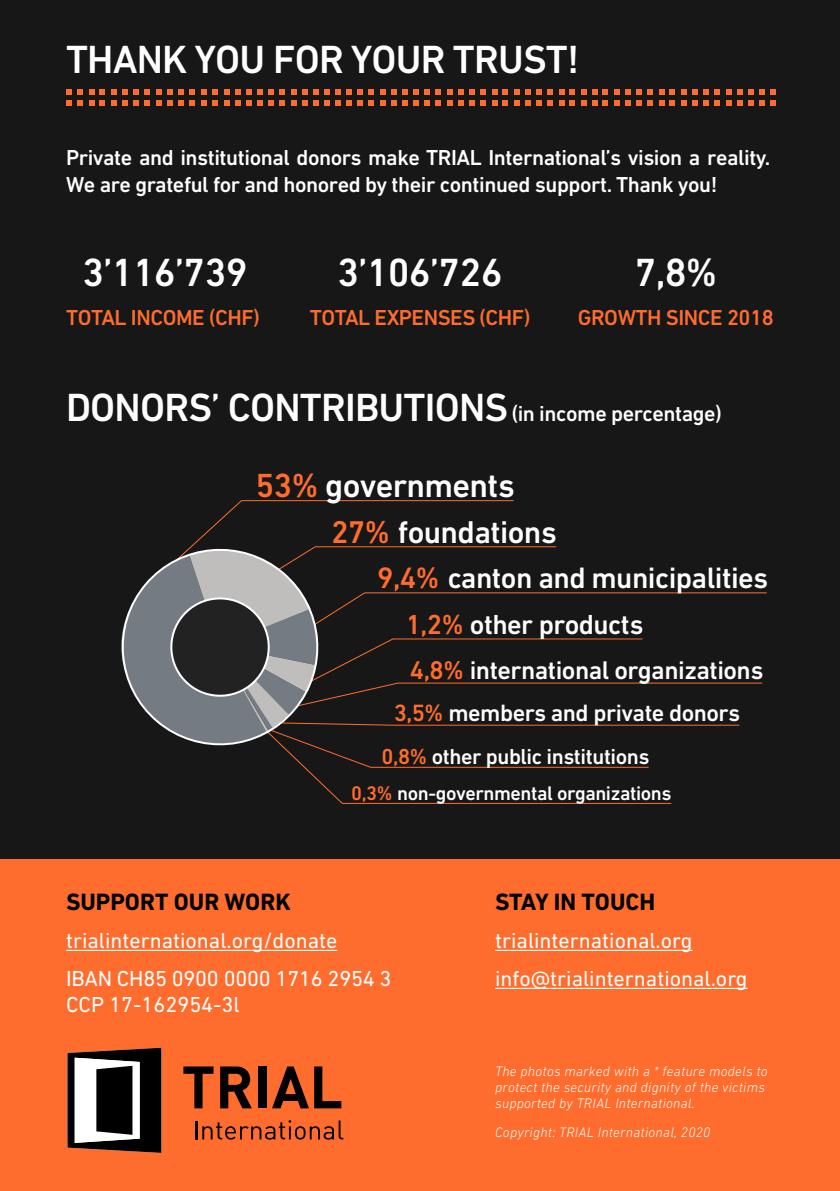
<style>
.page{position:relative;width:840px;height:1191px;background:#fff}
.page>*{position:absolute;margin:0;border:0;box-sizing:border-box;transform-origin:0 0}
.t1{font:500 40px "DIN Next CYR";letter-spacing:-.02em;color:#fff}
.t2{font:500 34px "DIN Next CYR";letter-spacing:-.02em;color:#fff}
.t3{font:500 32px "DIN Next CYR";letter-spacing:-.02em;color:#fff}
.t4{font:500 30px "DIN Next CYR";letter-spacing:-.02em;color:#fff}
.t5{font:500 28px "DIN Next CYR";letter-spacing:-.02em;color:#fff}
.t6{font:500 26px "DIN Next CYR";letter-spacing:-.02em;color:#fff}
.t7{font:500 24px "DIN Next CYR";letter-spacing:-.02em;color:#fff}
.t8{font:700 24px "DIN Next CYR";color:#000}
.t9{font:500 22px/27px "DIN Next CYR";letter-spacing:-.02em;color:#fff}
.t10{font:22px/38px "DIN Next CYR";color:#fff}
.t11{font:500 22px "DIN Next CYR";letter-spacing:-.02em;color:#ff6d2e}
.t12{font:500 20px "DIN Next CYR";letter-spacing:-.02em;color:#fff}
.t13{font:italic 300 14px/16px "DIN Next CYR";letter-spacing:.02em;color:#fff}
.s1{font-size:22px}
.s2{color:#ff6d2e}
</style>
<div class="page">
<div style="left:0;top:0;width:839px;height:880px;background:#171717"></div>
<div style="left:0;top:859px;width:839px;height:332px;background:#ff6d2e"></div>
<svg style="left:66px;top:89px;width:17px;height:5px"></svg>
<svg style="left:201px;top:89px;width:17px;height:5px"></svg>
<svg style="left:346px;top:89px;width:5px;height:5px"></svg>
<svg style="left:480px;top:89px;width:5px;height:5px"></svg>
<svg style="left:413px;top:89px;width:5px;height:5px"></svg>
<svg style="left:547px;top:89px;width:5px;height:5px"></svg>
<svg style="left:89px;top:89px;width:5px;height:5px"></svg>
<svg style="left:224px;top:89px;width:5px;height:5px"></svg>
<svg style="left:156px;top:89px;width:5px;height:5px"></svg>
<svg style="left:291px;top:89px;width:5px;height:5px"></svg>
<svg style="left:100px;top:89px;width:5px;height:5px"></svg>
<svg style="left:235px;top:89px;width:5px;height:5px"></svg>
<svg style="left:659px;top:89px;width:15px;height:5px"></svg>
<svg style="left:726px;top:89px;width:27px;height:5px"></svg>
<svg style="left:167px;top:89px;width:5px;height:5px"></svg>
<svg style="left:302px;top:89px;width:5px;height:5px"></svg>
<svg style="left:559px;top:89px;width:15px;height:5px"></svg>
<svg style="left:357px;top:89px;width:28px;height:5px"></svg>
<svg style="left:492px;top:89px;width:27px;height:5px"></svg>
<svg style="left:681px;top:89px;width:5px;height:5px"></svg>
<svg style="left:759px;top:89px;width:5px;height:5px"></svg>
<svg style="left:424px;top:89px;width:28px;height:5px"></svg>
<svg style="left:614px;top:89px;width:5px;height:5px"></svg>
<svg style="left:581px;top:89px;width:5px;height:5px"></svg>
<svg style="left:111px;top:89px;width:39px;height:5px"></svg>
<svg style="left:246px;top:89px;width:39px;height:5px"></svg>
<svg style="left:391px;top:89px;width:16px;height:5px"></svg>
<svg style="left:525px;top:89px;width:16px;height:5px"></svg>
<svg style="left:692px;top:89px;width:27px;height:5px"></svg>
<svg style="left:770px;top:89px;width:5px;height:5px"></svg>
<svg style="left:178px;top:89px;width:17px;height:5px"></svg>
<svg style="left:313px;top:89px;width:27px;height:5px"></svg>
<svg style="left:458px;top:89px;width:16px;height:5px"></svg>
<svg style="left:625px;top:89px;width:27px;height:5px"></svg>
<svg style="left:592px;top:89px;width:15px;height:5px"></svg>
<svg style="left:66px;top:100px;width:17px;height:5px"></svg>
<svg style="left:201px;top:100px;width:17px;height:5px"></svg>
<svg style="left:346px;top:100px;width:5px;height:5px"></svg>
<svg style="left:480px;top:100px;width:5px;height:5px"></svg>
<svg style="left:413px;top:100px;width:5px;height:5px"></svg>
<svg style="left:547px;top:100px;width:5px;height:5px"></svg>
<svg style="left:89px;top:100px;width:5px;height:5px"></svg>
<svg style="left:224px;top:100px;width:5px;height:5px"></svg>
<svg style="left:156px;top:100px;width:5px;height:5px"></svg>
<svg style="left:291px;top:100px;width:5px;height:5px"></svg>
<svg style="left:100px;top:100px;width:5px;height:5px"></svg>
<svg style="left:235px;top:100px;width:5px;height:5px"></svg>
<svg style="left:659px;top:100px;width:15px;height:5px"></svg>
<svg style="left:726px;top:100px;width:27px;height:5px"></svg>
<svg style="left:167px;top:100px;width:5px;height:5px"></svg>
<svg style="left:302px;top:100px;width:5px;height:5px"></svg>
<svg style="left:559px;top:100px;width:15px;height:5px"></svg>
<svg style="left:357px;top:100px;width:28px;height:5px"></svg>
<svg style="left:492px;top:100px;width:27px;height:5px"></svg>
<svg style="left:681px;top:100px;width:5px;height:5px"></svg>
<svg style="left:759px;top:100px;width:5px;height:5px"></svg>
<svg style="left:424px;top:100px;width:28px;height:5px"></svg>
<svg style="left:614px;top:100px;width:5px;height:5px"></svg>
<svg style="left:581px;top:100px;width:5px;height:5px"></svg>
<svg style="left:111px;top:100px;width:39px;height:5px"></svg>
<svg style="left:246px;top:100px;width:39px;height:5px"></svg>
<svg style="left:391px;top:100px;width:16px;height:5px"></svg>
<svg style="left:525px;top:100px;width:16px;height:5px"></svg>
<svg style="left:692px;top:100px;width:27px;height:5px"></svg>
<svg style="left:770px;top:100px;width:5px;height:5px"></svg>
<svg style="left:178px;top:100px;width:17px;height:5px"></svg>
<svg style="left:313px;top:100px;width:27px;height:5px"></svg>
<svg style="left:458px;top:100px;width:16px;height:5px"></svg>
<svg style="left:625px;top:100px;width:27px;height:5px"></svg>
<svg style="left:592px;top:100px;width:15px;height:5px"></svg>
<hr style="left:495px;top:949px;width:197px;height:2px;background:#fff">
<hr style="left:495px;top:987px;width:252px;height:2px;background:#fff">
<svg style="left:67px;top:1047px;width:94px;height:105px;background:#5c5451"></svg>
<svg style="left:183px;top:1066px;width:30px;height:42px"></svg>
<svg style="left:220px;top:1066px;width:32px;height:42px"></svg>
<div style="left:258px;top:1066px;width:9px;height:42px;background:#000"></div>
<svg style="left:272px;top:1066px;width:69px;height:42px"></svg>
<svg style="left:195px;top:1120px;width:148px;height:19px"></svg>
<hr style="left:241px;top:500px;width:272px;height:1px;background:#ff6d2e">
<hr style="left:315px;top:546px;width:241px;height:1px;background:#ff6d2e">
<hr style="left:364px;top:592px;width:402px;height:1px;background:#ff6d2e">
<hr style="left:392px;top:638px;width:250px;height:1px;background:#ff6d2e">
<hr style="left:397px;top:682px;width:364px;height:1px;background:#ff6d2e">
<hr style="left:393px;top:725px;width:346px;height:1px;background:#ff6d2e">
<hr style="left:370px;top:767px;width:278px;height:1px;background:#ff6d2e">
<hr style="left:342px;top:803px;width:329px;height:1px;background:#ff6d2e">
<svg style="left:121px;top:500px;width:277px;height:304px"></svg>
<hr style="left:66px;top:949px;width:271px;height:2px;background:#fff">
<h1 class="t1" style="left:66px;top:36px;width:514px">THANK YOU FOR YOUR TRUST!</h1>
<p class="t9" style="left:66px;top:144px;width:705px">Private and institutional donors make TRIAL International’s vision a reality.<br>We are grateful for and honored by their continued support. Thank you!</p>
<h1 class="t1" style="left:82px;top:249px;width:167px">3’116’739</h1>
<h1 class="t1" style="left:337px;top:249px;width:167px">3’106’726</h1>
<h1 class="t1" style="left:634px;top:249px;width:84px">7,8%</h1>
<p class="t11" style="left:66px;top:304px;width:195px">TOTAL INCOME (CHF)</p>
<p class="t11" style="left:309px;top:304px;width:222px">TOTAL EXPENSES (CHF)</p>
<p class="t11" style="left:577px;top:304px;width:198px">GROWTH SINCE 2018</p>
<h1 class="t1" style="left:66px;top:384px;width:656px">DONORS’ CONTRIBUTIONS <span class="s1">(in income percentage)</span></h1>
<h2 class="t2" style="left:255px;top:465px;width:260px"><span class="s2">53%</span> governments</h2>
<h3 class="t3" style="left:331px;top:513px;width:227px"><span class="s2">27%</span> foundations</h3>
<h3 class="t4" style="left:377px;top:560px;width:392px"><span class="s2">9,4%</span> canton and municipalities</h3>
<p class="t5" style="left:405px;top:608px;width:239px"><span class="s2">1,2%</span> other products</p>
<p class="t6" style="left:410px;top:655px;width:354px"><span class="s2">4,8%</span> international organizations</p>
<p class="t7" style="left:393px;top:699px;width:347px"><span class="s2">3,5%</span> members and private donors</p>
<p class="t9" style="left:381px;top:742px;width:269px"><span class="s2">0,8%</span> other public institutions</p>
<p class="t12" style="left:351px;top:781px;width:322px"><span class="s2">0,3%</span> non-governmental organizations</p>
<p class="t8" style="left:66px;top:888px;width:226px">SUPPORT OUR WORK</p>
<p class="t10" style="left:66px;top:921px;width:327px">trialinternational.org/donate<br>IBAN CH85 0900 0000 1716 2954 3</p>
<p class="t10" style="left:66px;top:985px;width:175px">CCP 17-162954-3l</p>
<p class="t8" style="left:495px;top:888px;width:161px">STAY IN TOUCH</p>
<p class="t10" style="left:495px;top:921px;width:254px">trialinternational.org info@trialinternational.org</p>
<p class="t13" style="left:495px;top:1062px;width:274px">The photos marked with a * feature models to protect the security and dignity of the victims supported by TRIAL International.</p>
<p class="t13" style="left:495px;top:1123px;width:216px">Copyright: TRIAL International, 2020</p>
</div>
